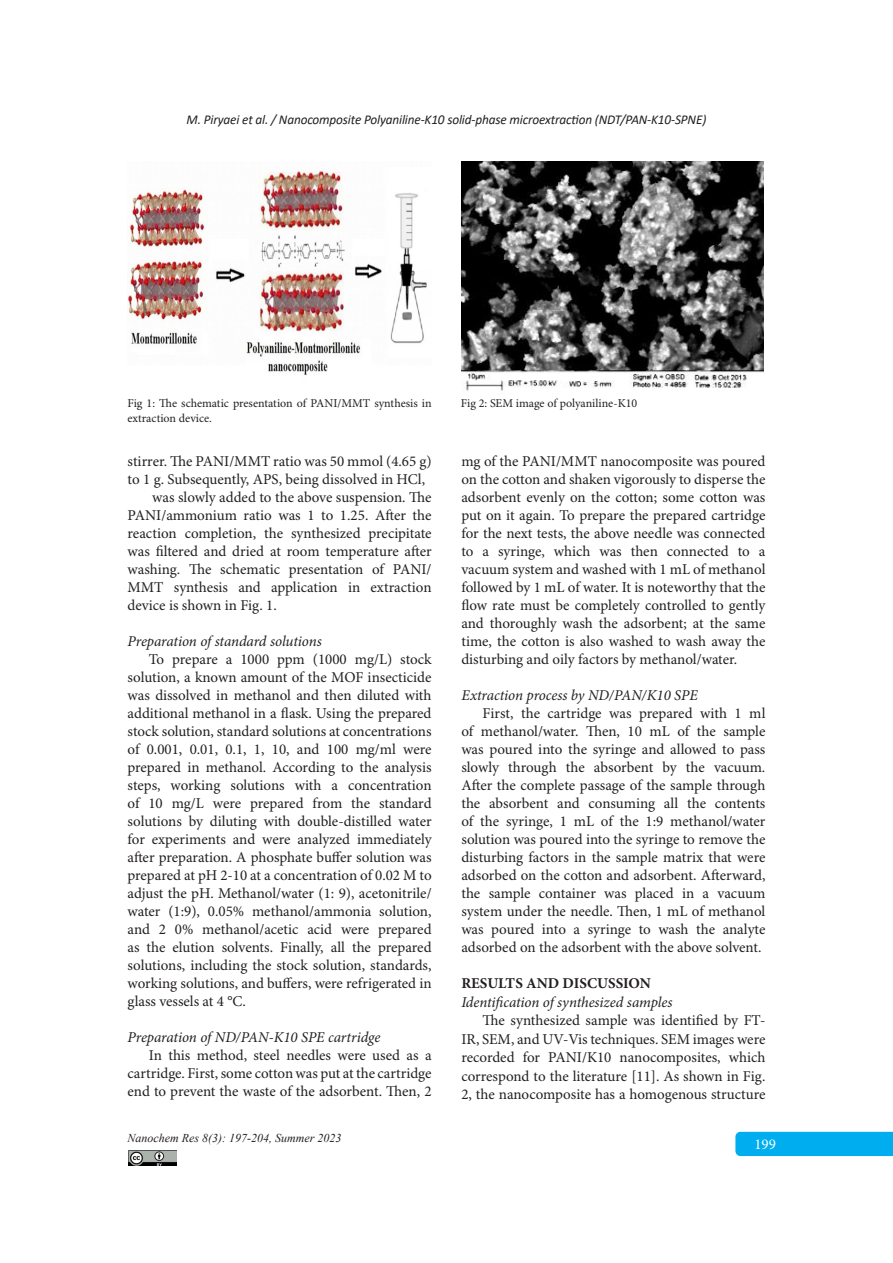
<style>
.page{position:relative;width:893px;height:1263px;background:#fff}
.page>*{position:absolute;margin:0;border:0;box-sizing:border-box;transform-origin:0 0}
.t1{font:15px/18px "Minion Pro";letter-spacing:-.005em;color:#231f20;text-align:justify}
.t2{font:italic 15px "Minion Pro";letter-spacing:-.01em;color:#231f20}
.t3{font:700 15px "Minion Pro";color:#231f20}
.t4{font:15px "Minion Pro";color:#fff}
.t5{font:italic 13.5px "Calibri";letter-spacing:-.01em;color:#231f20}
.t6{font:12px/15px "Minion Pro";color:#231f20}
.t7{font:italic 12px "Times New Roman";color:#231f20}
</style>
<div class="page">
<div style="left:735px;top:1132px;width:158px;height:24px;background:#00aeef"></div>
<img style="left:129px;top:1150px;width:48px;height:15px">
<img style="left:128px;top:170px;width:299px;height:205px">
<img style="left:461px;top:162px;width:302px;height:229px">
<p class="t5" style="left:187px;top:110px;width:521px">M. Piryaei et al. / Nanocomposite Polyaniline-K10 solid-phase microextraction (NDT/PAN-K10-SPNE)</p>
<p class="t6" style="left:127px;top:396px;width:306px">Fig 1: The schematic presentation of PANI/MMT synthesis in extraction device.</p>
<p class="t6" style="left:461px;top:396px;width:178px">Fig 2: SEM image of polyaniline-K10</p>
<p class="t1" style="left:128px;top:452px;width:306px">stirrer. The PANI/MMT ratio was 50 mmol (4.65 g) to 1 g. Subsequently, APS, being dissolved in HCl,</p>
<p class="t1" style="left:128px;top:488px;width:306px;text-indent:25px">was slowly added to the above suspension. The PANI/ammonium ratio was 1 to 1.25. After the reaction completion, the synthesized precipitate was filtered and dried at room temperature after washing. The schematic presentation of PANI/ MMT synthesis and application in extraction device is shown in Fig. 1.</p>
<p class="t2" style="left:128px;top:631px;width:196px">Preparation of standard solutions</p>
<p class="t1" style="left:128px;top:650px;width:306px;text-indent:21px">To prepare a 1000 ppm (1000 mg/L) stock solution, a known amount of the MOF insecticide was dissolved in methanol and then diluted with additional methanol in a flask. Using the prepared stock solution, standard solutions at concentrations of 0.001, 0.01, 0.1, 1, 10, and 100 mg/ml were prepared in methanol. According to the analysis steps, working solutions with a concentration of 10 mg/L were prepared from the standard solutions by diluting with double-distilled water for experiments and were analyzed immediately after preparation. A phosphate buffer solution was prepared at pH 2-10 at a concentration of 0.02 M to adjust the pH. Methanol/water (1: 9), acetonitrile/ water (1:9), 0.05% methanol/ammonia solution, and 2 0% methanol/acetic acid were prepared as the elution solvents. Finally, all the prepared solutions, including the stock solution, standards, working solutions, and buffers, were refrigerated in glass vessels at 4 °C.</p>
<p class="t2" style="left:128px;top:1027px;width:254px">Preparation of ND/PAN-K10 SPE cartridge</p>
<p class="t1" style="left:128px;top:1046px;width:306px;text-indent:21px">In this method, steel needles were used as a cartridge. First, some cotton was put at the cartridge end to prevent the waste of the adsorbent. Then, 2</p>
<p class="t7" style="left:128px;top:1130px;width:215px">Nanochem Res 8(3): 197-204, Summer 2023</p>
<p class="t1" style="left:461px;top:452px;width:306px">mg of the PANI/MMT nanocomposite was poured on the cotton and shaken vigorously to disperse the adsorbent evenly on the cotton; some cotton was put on it again. To prepare the prepared cartridge for the next tests, the above needle was connected to a syringe, which was then connected to a vacuum system and washed with 1 mL of methanol followed by 1 mL of water. It is noteworthy that the flow rate must be completely controlled to gently and thoroughly wash the adsorbent; at the same time, the cotton is also washed to wash away the disturbing and oily factors by methanol/water.</p>
<p class="t2" style="left:461px;top:685px;width:238px">Extraction process by ND/PAN/K10 SPE</p>
<p class="t1" style="left:461px;top:704px;width:306px;text-indent:21px">First, the cartridge was prepared with 1 ml of methanol/water. Then, 10 mL of the sample was poured into the syringe and allowed to pass slowly through the absorbent by the vacuum.<br>After the complete passage of the sample through the absorbent and consuming all the contents of the syringe, 1 mL of the 1:9 methanol/water solution was poured into the syringe to remove the disturbing factors in the sample matrix that were adsorbed on the cotton and adsorbent. Afterward, the sample container was placed in a vacuum system under the needle. Then, 1 mL of methanol was poured into a syringe to wash the analyte adsorbed on the adsorbent with the above solvent.</p>
<p class="t3" style="left:461px;top:973px;width:191px">RESULTS AND DISCUSSION</p>
<p class="t2" style="left:461px;top:992px;width:213px">Identification of synthesized samples</p>
<p class="t1" style="left:461px;top:1012px;width:306px;line-height:18.5px;text-indent:21px">The synthesized sample was identified by FT-IR, SEM, and UV-Vis techniques. SEM images were recorded for PANI/K10 nanocomposites, which correspond to the literature [11]. As shown in Fig.<br>2, the nanocomposite has a homogenous structure</p>
<p class="t4" style="left:754px;top:1135px;width:23px">199</p>
</div>
